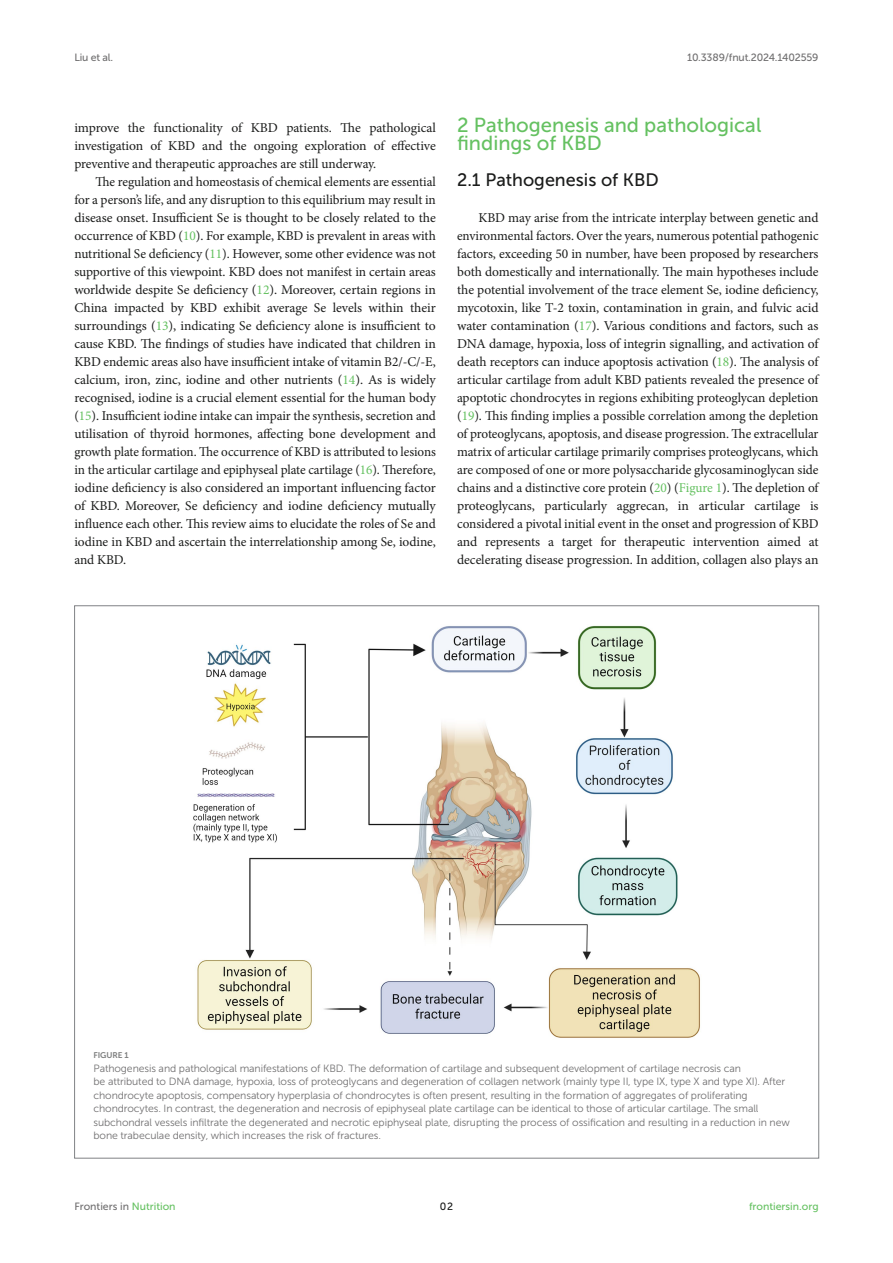
<style>
.page{position:relative;width:893px;height:1263px;background:#fff}
.page>*{position:absolute;margin:0;border:0;box-sizing:border-box;transform-origin:0 0}
.HEAD_1{font:20.25px/18px "Museo Sans 500";color:#65c161}
.HEAD_2_after_HEAD_1{font:18px "Museo Sans 500";color:#1b1c1b}
.TEXT{font:13.5px/18px "Minion Pro";letter-spacing:-.005em;color:#1b1c1b;text-align:justify}
.TEXT_FLUSH{font:13.5px/18px "Minion Pro";letter-spacing:-.005em;color:#1b1c1b;text-align:justify}
.FIG_LEG{font:10.5px/13.5px "Museo Sans 300";letter-spacing:-.01em;color:#706f70}
.t1{font:10.5px "Museo Sans 500";letter-spacing:-.015em;color:#706f70}
.t2{font:10.5px "Museo Sans 500";color:#65c161}
.t3{font:10.5px "Museo Sans 500";color:#1b1c1b}
.FIG_HD{font:8.25px "Museo Sans 700";letter-spacing:-.01em;color:#7e7f7f}
.s1{color:#65c161}
</style>
<div class="page">
<img style="left:193px;top:625px;width:507px;height:413px">
<p class="t1" style="left:74px;top:51px;width:40px">Liu et al.</p>
<p class="t1" style="left:687px;top:51px;width:133px">10.3389/fnut.2024.1402559</p>
<p class="TEXT" style="left:74px;top:119px;width:363px">improve the functionality of KBD patients. The pathological investigation of KBD and the ongoing exploration of effective preventive and therapeutic approaches are still underway.</p>
<p class="TEXT" style="left:74px;top:173px;width:363px;text-indent:21px">The regulation and homeostasis of chemical elements are essential for a person’s life, and any disruption to this equilibrium may result in disease onset. Insufficient Se is thought to be closely related to the occurrence of KBD (<span class="s1">10</span>). For example, KBD is prevalent in areas with nutritional Se deficiency (<span class="s1">11</span>). However, some other evidence was not supportive of this viewpoint. KBD does not manifest in certain areas worldwide despite Se deficiency (<span class="s1">12</span>). Moreover, certain regions in China impacted by KBD exhibit average Se levels within their surroundings (<span class="s1">13</span>), indicating Se deficiency alone is insufficient to cause KBD. The findings of studies have indicated that children in KBD endemic areas also have insufficient intake of vitamin B2/-C/-E, calcium, iron, zinc, iodine and other nutrients (<span class="s1">14</span>). As is widely recognised, iodine is a crucial element essential for the human body (<span class="s1">15</span>). Insufficient iodine intake can impair the synthesis, secretion and utilisation of thyroid hormones, affecting bone development and growth plate formation. The occurrence of KBD is attributed to lesions in the articular cartilage and epiphyseal plate cartilage (<span class="s1">16</span>). Therefore, iodine deficiency is also considered an important influencing factor of KBD. Moreover, Se deficiency and iodine deficiency mutually influence each other. This review aims to elucidate the roles of Se and iodine in KBD and ascertain the interrelationship among Se, iodine, and KBD.</p>
<p class="HEAD_1" style="left:457px;top:116px;width:306px">2 Pathogenesis and pathological findings of KBD</p>
<p class="HEAD_2_after_HEAD_1" style="left:457px;top:170px;width:203px">2.1 Pathogenesis of KBD</p>
<p class="TEXT_FLUSH" style="left:457px;top:209px;width:363px;text-indent:21px">KBD may arise from the intricate interplay between genetic and environmental factors. Over the years, numerous potential pathogenic factors, exceeding 50 in number, have been proposed by researchers both domestically and internationally. The main hypotheses include the potential involvement of the trace element Se, iodine deficiency, mycotoxin, like T-2 toxin, contamination in grain, and fulvic acid water contamination (<span class="s1">17</span>). Various conditions and factors, such as DNA damage, hypoxia, loss of integrin signalling, and activation of death receptors can induce apoptosis activation (<span class="s1">18</span>). The analysis of articular cartilage from adult KBD patients revealed the presence of apoptotic chondrocytes in regions exhibiting proteoglycan depletion (<span class="s1">19</span>). This finding implies a possible correlation among the depletion of proteoglycans, apoptosis, and disease progression. The extracellular matrix of articular cartilage primarily comprises proteoglycans, which are composed of one or more polysaccharide glycosaminoglycan side chains and a distinctive core protein (<span class="s1">20</span>) (<span class="s1">Figure 1</span>). The depletion of proteoglycans, particularly aggrecan, in articular cartilage is considered a pivotal initial event in the onset and progression of KBD and represents a target for therapeutic intervention aimed at decelerating disease progression. In addition, collagen also plays an</p>
<p class="FIG_HD" style="left:94px;top:1051px;width:37px">FIGURE 1</p>
<p class="FIG_LEG" style="left:94px;top:1061px;width:698px">Pathogenesis and pathological manifestations of KBD. The deformation of cartilage and subsequent development of cartilage necrosis can<br>be attributed to DNA damage, hypoxia, loss of proteoglycans and degeneration of collagen network (mainly type II, type IX, type X and type XI). After chondrocyte apoptosis, compensatory hyperplasia of chondrocytes is often present, resulting in the formation of aggregates of proliferating chondrocytes. In contrast, the degeneration and necrosis of epiphyseal plate cartilage can be identical to those of articular cartilage. The small subchondral vessels infiltrate the degenerated and necrotic epiphyseal plate, disrupting the process of ossification and resulting in a reduction in new bone trabeculae density, which increases the risk of fractures.</p>
<p class="t1" style="left:74px;top:1200px;width:103px">Frontiers in <span class="s1">Nutrition</span></p>
<p class="t3" style="left:440px;top:1200px;width:15px">02</p>
<p class="t2" style="left:749px;top:1200px;width:71px">frontiersin.org</p>
</div>
